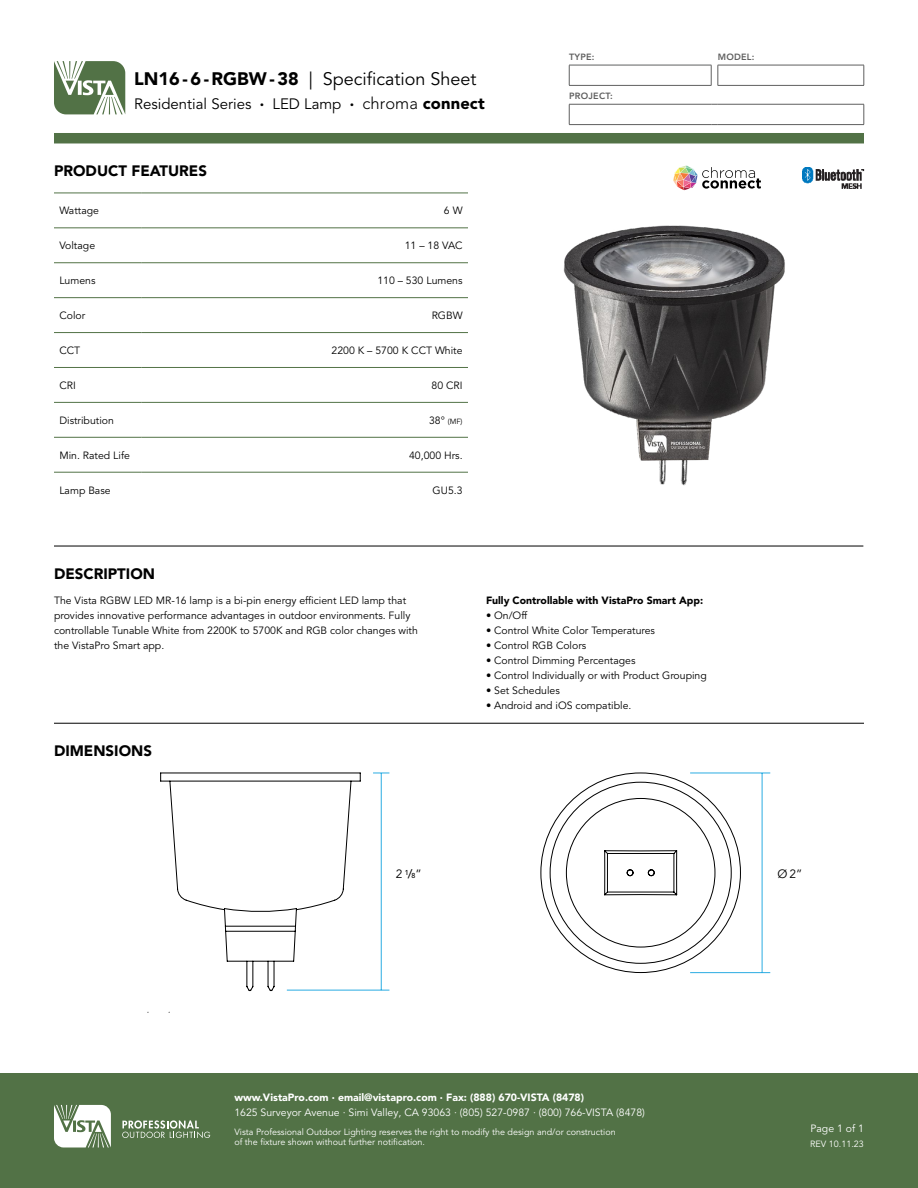
<style>
.page{position:relative;width:918px;height:1188px;background:#fff}
.page>*{position:absolute;margin:0;border:0;box-sizing:border-box;transform-origin:0 0}
.t1{font:18px "Avenir LT Pro";color:#000}
.t2{font:15px "Avenir LT Pro";color:#000}
.t3{font:900 15px "Avenir LT Pro";color:#000}
.t4{font:12px "Avenir LT Pro";color:#000}
.t5{font:10.5px/15px "Avenir LT Pro";color:#000}
.t6{font:10.5px "Avenir LT Pro";color:#fff}
.t7{font:900 10.5px "Avenir LT Pro";color:#fff}
.t8{font:900 10.5px "Avenir LT Pro";color:#000}
.t9{font:9px/10.8px "Avenir LT Pro";color:#fff}
.t10{font:800 9px "Avenir LT Pro";letter-spacing:.025em;color:#5f5f5f}
.t11{font:7.5px "Avenir LT Pro";color:#000}
.t12{font:500 7.2px "Avenir LT Pro";color:#000}
.s1{font-weight:900}
.s2{font-weight:300;font-size:16.5px}
.s3{font-weight:900;font-size:16.5px}
.s4{font-size:10.5px}
.s5{font-size:12px}
.s6{font-weight:400;font-size:12px}
</style>
<div class="page">
<img style="left:563px;top:225px;width:222px;height:261px">
<img style="left:803px;top:168px;width:61px;height:21px">
<svg style="left:673px;top:165px;width:88px;height:25px"></svg>
<svg style="left:148px;top:773px;width:593px;height:239px"></svg>
<hr style="left:287px;top:990px;width:102px;height:1px;background:#2aace2">
<svg style="left:373px;top:773px;width:16px;height:1px"></svg>
<hr style="left:381px;top:773px;width:1px;height:217px;background:#2aace2">
<hr style="left:690px;top:972px;width:80px;height:1px;background:#2aace2">
<hr style="left:690px;top:773px;width:80px;height:1px;background:#2aace2">
<hr style="left:762px;top:773px;width:1px;height:200px;background:#2aace2">
<div style="left:0;top:1074px;width:918px;height:114px;background:#527246"></div>
<svg style="left:54px;top:1105px;width:57px;height:43px"></svg>
<svg style="left:122px;top:1120px;width:88px;height:18px"></svg>
<svg style="left:54px;top:61px;width:71px;height:53px"></svg>
<div style="left:54px;top:133px;width:810px;height:10px;background:#527246"></div>
<svg style="left:864px;top:104px;width:1px;height:20px"></svg>
<hr style="left:569px;top:65px;width:142px;height:1px;background:#5f6060">
<svg style="left:569px;top:65px;width:1px;height:20px"></svg>
<svg style="left:711px;top:65px;width:1px;height:20px"></svg>
<hr style="left:569px;top:85px;width:142px;height:1px;background:#5f6060">
<hr style="left:718px;top:85px;width:146px;height:1px;background:#5f6060">
<hr style="left:718px;top:65px;width:146px;height:1px;background:#5f5f5f">
<svg style="left:718px;top:65px;width:1px;height:20px"></svg>
<svg style="left:864px;top:65px;width:1px;height:20px"></svg>
<hr style="left:569px;top:104px;width:142px;height:1px;background:#5f5f5f">
<svg style="left:569px;top:104px;width:1px;height:20px"></svg>
<hr style="left:718px;top:104px;width:146px;height:1px;background:#5f5f5f">
<hr style="left:569px;top:124px;width:142px;height:1px;background:#5f5f5f">
<hr style="left:718px;top:124px;width:146px;height:1px;background:#5f5f5f">
<hr style="left:54px;top:546px;width:809px;height:1px;background:#000">
<hr style="left:54px;top:193px;width:88px;height:1px;background:#527246">
<hr style="left:142px;top:193px;width:326px;height:1px;background:#527246">
<hr style="left:54px;top:228px;width:88px;height:1px;background:#527246">
<hr style="left:142px;top:228px;width:326px;height:1px;background:#527246">
<hr style="left:54px;top:262px;width:88px;height:1px;background:#527246">
<hr style="left:142px;top:262px;width:326px;height:1px;background:#527246">
<hr style="left:54px;top:297px;width:88px;height:1px;background:#527246">
<hr style="left:54px;top:402px;width:88px;height:1px;background:#527246">
<hr style="left:142px;top:297px;width:326px;height:1px;background:#527246">
<hr style="left:142px;top:402px;width:326px;height:1px;background:#527246">
<hr style="left:54px;top:332px;width:88px;height:1px;background:#527246">
<hr style="left:54px;top:437px;width:88px;height:1px;background:#527246">
<hr style="left:142px;top:332px;width:326px;height:1px;background:#527246">
<hr style="left:142px;top:437px;width:326px;height:1px;background:#527246">
<hr style="left:54px;top:367px;width:88px;height:1px;background:#527246">
<hr style="left:142px;top:367px;width:326px;height:1px;background:#527246">
<hr style="left:54px;top:472px;width:88px;height:1px;background:#527246">
<hr style="left:142px;top:472px;width:326px;height:1px;background:#527246">
<hr style="left:54px;top:723px;width:810px;height:1px;background:#000">
<h1 class="t1" style="left:134px;top:68px;width:344px"><span class="s1">LN16 - 6 - RGBW - 38</span> | Specification Sheet</h1>
<h2 class="t2" style="left:134px;top:95px;width:352px">Residential Series <span class="s1">·</span> LED Lamp <span class="s1">·</span> <span class="s2">chroma</span> <span class="s3">connect</span></h2>
<h2 class="t3" style="left:54px;top:162px;width:155px">PRODUCT FEATURES</h2>
<p class="t5" style="left:59px;top:203px;width:41px">Wattage</p>
<p class="t5" style="left:444px;top:203px;width:20px">6 W</p>
<p class="t5" style="left:59px;top:238px;width:37px">Voltage</p>
<p class="t5" style="left:405px;top:238px;width:59px">11 – 18 VAC</p>
<p class="t5" style="left:59px;top:273px;width:38px">Lumens</p>
<p class="t5" style="left:377px;top:273px;width:87px">110 – 530 Lumens</p>
<p class="t5" style="left:59px;top:308px;width:27px">Color</p>
<p class="t5" style="left:432px;top:308px;width:32px">RGBW</p>
<p class="t5" style="left:59px;top:343px;width:22px">CCT</p>
<p class="t5" style="left:331px;top:343px;width:133px">2200 K – 5700 K CCT White</p>
<p class="t5" style="left:59px;top:378px;width:18px">CRI</p>
<p class="t5" style="left:432px;top:378px;width:32px">80 CRI</p>
<p class="t5" style="left:59px;top:413px;width:56px">Distribution</p>
<p class="t11" style="left:429px;top:417px;width:35px"><span class="s4">38°</span> (MF)</p>
<p class="t5" style="left:59px;top:448px;width:72px">Min. Rated Life</p>
<p class="t5" style="left:409px;top:448px;width:55px">40,000 Hrs.</p>
<p class="t5" style="left:59px;top:483px;width:53px">Lamp Base</p>
<p class="t5" style="left:433px;top:483px;width:31px">GU5.3</p>
<p class="t10" style="left:569px;top:52px;width:27px">TYPE:</p>
<p class="t10" style="left:718px;top:52px;width:38px">MODEL:</p>
<p class="t10" style="left:569px;top:91px;width:45px">PROJECT:</p>
<h2 class="t3" style="left:54px;top:564px;width:103px">DESCRIPTION</h2>
<p class="t5" style="left:54px;top:593px;width:365px">The Vista RGBW LED MR-16 lamp is a bi-pin energy efficient LED lamp that provides innovative performance advantages in outdoor environments. Fully controllable Tunable White from 2200K to 5700K and RGB color changes with the VistaPro Smart app.</p>
<p class="t8" style="left:486px;top:594px;width:219px">Fully Controllable with VistaPro Smart App:</p>
<p class="t5" style="left:486px;top:608px;width:43px">• On/Off</p>
<p class="t5" style="left:486px;top:623px;width:171px">• Control White Color Temperatures</p>
<p class="t5" style="left:486px;top:638px;width:102px">• Control RGB Colors</p>
<p class="t5" style="left:486px;top:653px;width:151px">• Control Dimming Percentages</p>
<p class="t5" style="left:486px;top:668px;width:222px">• Control Individually or with Product Grouping</p>
<p class="t5" style="left:486px;top:683px;width:75px">• Set Schedules</p>
<p class="t5" style="left:486px;top:698px;width:147px">• Android and iOS compatible.</p>
<h2 class="t3" style="left:54px;top:742px;width:100px">DIMENSIONS</h2>
<p class="t12" style="left:405px;top:870px;width:18px">1<span class="s5">/</span>8<span class="s6">”</span></p>
<p class="t4" style="left:396px;top:867px;width:8px">2</p>
<p class="t4" style="left:777px;top:867px;width:27px">Ø 2”</p>
<p class="t7" style="left:234px;top:1091px;width:351px">www.VistaPro.com · email@vistapro.com · Fax: (888) 670-VISTA (8478)</p>
<p class="t6" style="left:234px;top:1106px;width:412px">1625 Surveyor Avenue · Simi Valley, CA 93063 · (805) 527-0987 · (800) 766-VISTA (8478)</p>
<p class="t9" style="left:234px;top:1126px;width:383px">Vista Professional Outdoor Lighting reserves the right to modify the design and/or construction of the fixture shown without further notification.</p>
<p class="t6" style="left:811px;top:1122px;width:55px">Page 1 of 1</p>
<p class="t9" style="left:810px;top:1139px;width:55px">REV 10.11.23</p>
</div>
